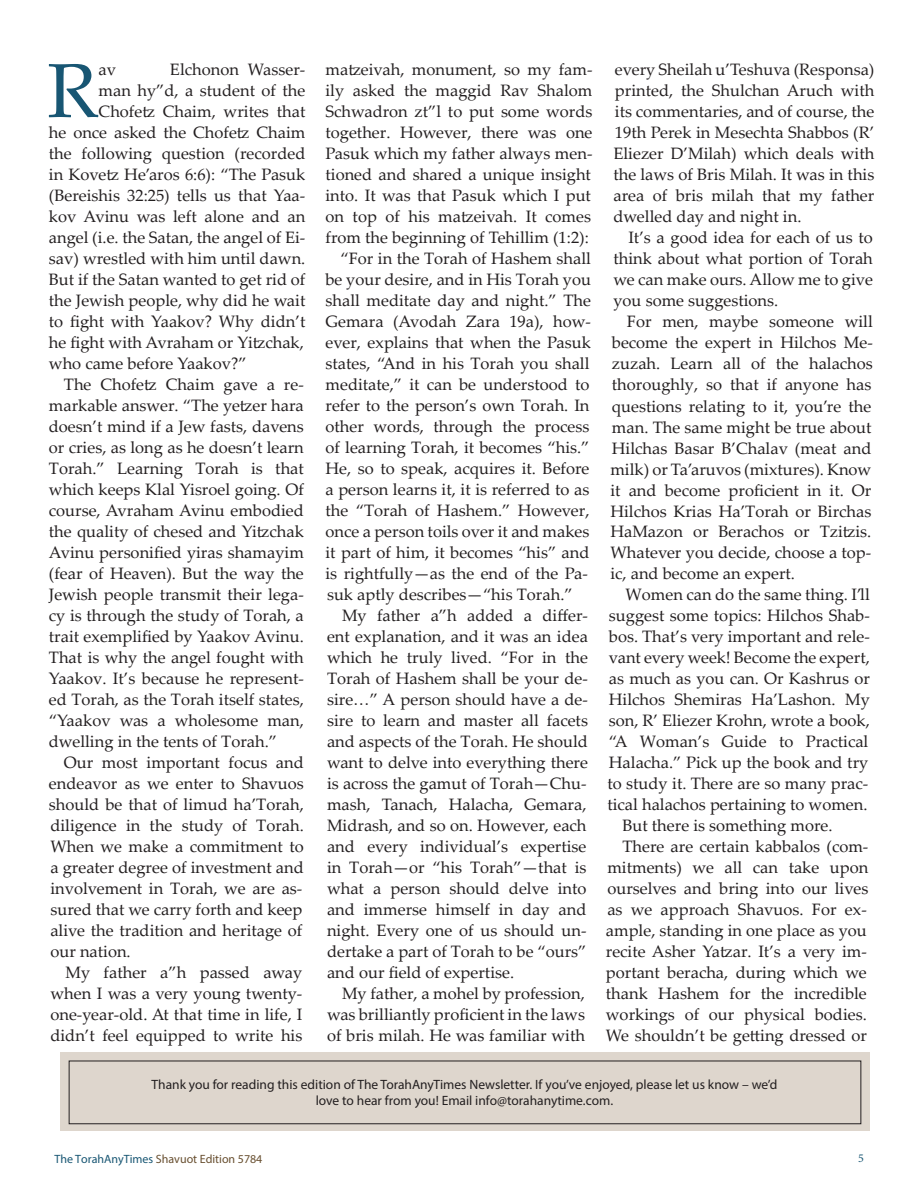
<style>
.page{position:relative;width:918px;height:1188px;background:#fff}
.page>*{position:absolute;margin:0;border:0;box-sizing:border-box;transform-origin:0 0}
.Paragraph_First{font:76.8px "Palatino Linotype";color:#185673}
.Paragraph_Indented{font:16.5px/21px "Palatino Linotype";color:#231f20;text-align:justify}
.Paragraph_First-2{font:16.5px "Palatino Linotype";color:#231f20}
.t1{font:13.5px/16.2px "Myriad Pro";color:#231f20;text-align:center}
.t2{font:12px "Myriad Pro";color:#684f30}
.t3{font:12px "Minion Pro";color:#185673}
.s1{color:#185673}
</style>
<div class="page">
<div style="left:60px;top:1053px;width:810px;height:78px;background:#ded6cd"></div>
<div style="left:69px;top:1061px;width:792px;height:63px;border:1px solid #231f20"></div>
<p class="Paragraph_First" style="left:47px;top:36px;width:53px">R</p>
<p class="Paragraph_First-2" style="left:99px;top:58px;width:19px">av</p>
<p class="Paragraph_First-2" style="left:170px;top:58px;width:137px">Elchonon Wasser-</p>
<p class="Paragraph_First-2" style="left:99px;top:79px;width:208px">man hy”d, a student of the</p>
<p class="Paragraph_First-2" style="left:99px;top:100px;width:208px">Chofetz Chaim, writes that</p>
<p class="Paragraph_First-2" style="left:49px;top:121px;width:258px">he once asked the Chofetz Chaim</p>
<p class="Paragraph_First-2" style="left:49px;top:142px;width:258px">the following question (recorded</p>
<p class="Paragraph_First-2" style="left:49px;top:163px;width:258px">in Kovetz He’aros 6:6): “The Pasuk</p>
<p class="Paragraph_First-2" style="left:49px;top:184px;width:258px">(Bereishis 32:25) tells us that Yaa-</p>
<p class="Paragraph_First-2" style="left:49px;top:205px;width:258px">kov Avinu was left alone and an</p>
<p class="Paragraph_First-2" style="left:49px;top:226px;width:258px">angel (i.e. the Satan, the angel of Ei-</p>
<p class="Paragraph_First-2" style="left:49px;top:247px;width:258px">sav) wrestled with him until dawn.</p>
<p class="Paragraph_First-2" style="left:49px;top:268px;width:258px">But if the Satan wanted to get rid of</p>
<p class="Paragraph_First-2" style="left:49px;top:289px;width:258px">the Jewish people, why did he wait</p>
<p class="Paragraph_First-2" style="left:49px;top:310px;width:258px">to fight with Yaakov? Why didn’t</p>
<p class="Paragraph_First-2" style="left:49px;top:331px;width:256px">he fight with Avraham or Yitzchak,</p>
<p class="Paragraph_First-2" style="left:49px;top:352px;width:199px">who came before Yaakov?”</p>
<p class="Paragraph_Indented" style="left:49px;top:373px;width:257px;text-indent:15px">The Chofetz Chaim gave a re&shy;markable answer. “The yetzer hara doesn’t mind if a Jew fasts, davens or cries, as long as he doesn’t learn Torah.” Learning Torah is that which keeps Klal Yisroel going. Of course, Avraham Avinu embodied the quality of chesed and Yitzchak Avinu personified yiras shamayim (fear of Heaven). But the way the Jewish people transmit their lega&shy;cy is through the study of Torah, a trait exemplified by Yaakov Avinu.<br>That is why the angel fought with Yaakov. It’s because he represent&shy;ed Torah, as the Torah itself states, “Yaakov was a wholesome man, dwelling in the tents of Torah.”</p>
<p class="Paragraph_Indented" style="left:49px;top:751px;width:257px;text-indent:15px">Our most important focus and endeavor as we enter to Shavuos should be that of limud ha’Torah, diligence in the study of Torah.<br>When we make a commitment to a greater degree of investment and involvement in Torah, we are as&shy;sured that we carry forth and keep alive the tradition and heritage of our nation.</p>
<p class="Paragraph_Indented" style="left:50px;top:961px;width:254px;text-indent:15px">My father a”h passed away when I was a very young twenty&shy;one-year-old. At that time in life, I didn’t feel equipped to write his</p>
<p class="Paragraph_Indented" style="left:326px;top:58px;width:269px">matzeivah, monument, so my fam&shy;ily asked the maggid Rav Shalom Schwadron zt”l to put some words together. However, there was one Pasuk which my father always men&shy;tioned and shared a unique insight into. It was that Pasuk which I put on top of his matzeivah. It comes from the beginning of Tehillim (1:2):</p>
<p class="Paragraph_Indented" style="left:326px;top:248px;width:267px;text-align:left;text-indent:15px">“For in the Torah of Hashem shall be your desire, and in His Torah you shall meditate day and night.” The Gemara (Avodah Zara 19a), how&shy;ever, explains that when the Pasuk states, “And in his Torah you shall meditate,” it can be understood to refer to the person’s own Torah. In other words, through the process of learning Torah, it becomes “his.” He, so to speak, acquires it. Before a person learns it, it is referred to as the “Torah of Hashem.” However, once a person toils over it and makes it part of him, it becomes “his” and is rightfully—as the end of the Pa&shy;suk aptly describes—“his Torah.”</p>
<p class="Paragraph_Indented" style="left:327px;top:605px;width:263px;text-indent:15px">My father a”h added a differ&shy;ent explanation, and it was an idea which he truly lived. “For in the Torah of Hashem shall be your de&shy;sire…” A person should have a de&shy;sire to learn and master all facets and aspects of the Torah. He should want to delve into everything there is across the gamut of Torah—Chu&shy;mash, Tanach, Halacha, Gemara, Midrash, and so on. However, each and every individual’s expertise in Torah—or “his Torah”—that is what a person should delve into and immerse himself in day and night. Every one of us should un&shy;dertake a part of Torah to be “ours” and our field of expertise.</p>
<p class="Paragraph_Indented" style="left:327px;top:983px;width:260px;text-indent:15px">My father, a mohel by profession, was brilliantly proficient in the laws of bris milah. He was familiar with</p>
<p class="Paragraph_Indented" style="left:613px;top:59px;width:263px">every Sheilah u’Teshuva (Responsa) printed, the Shulchan Aruch with its commentaries, and of course, the 19th Perek in Mesechta Shabbos (R’ Eliezer D’Milah) which deals with the laws of Bris Milah. It was in this area of bris milah that my father dwelled day and night in.</p>
<p class="Paragraph_Indented" style="left:613px;top:227px;width:261px;text-indent:15px">It’s a good idea for each of us to think about what portion of Torah we can make ours. Allow me to give you some suggestions.</p>
<p class="Paragraph_Indented" style="left:610px;top:311px;width:264px;text-indent:17px">For men, maybe someone will become the expert in Hilchos Me&shy;zuzah. Learn all of the halachos thoroughly, so that if anyone has questions relating to it, you’re the man. The same might be true about Hilchas Basar B’Chalav (meat and milk) or Ta’aruvos (mixtures). Know it and become proficient in it. Or Hilchos Krias Ha’Torah or Birchas HaMazon or Berachos or Tzitzis.<br>Whatever you decide, choose a top&shy;ic, and become an expert.</p>
<p class="Paragraph_Indented" style="left:607px;top:583px;width:264px;text-indent:18px">Women can do the same thing. I’ll suggest some topics: Hilchos Shab&shy;bos. That’s very important and rele&shy;vant every week! Become the expert, as much as you can. Or Kashrus or Hilchos Shemiras Ha’Lashon. My son, R’ Eliezer Krohn, wrote a book, “A Woman’s Guide to Practical Halacha.” Pick up the book and try to study it. There are so many prac&shy;tical halachos pertaining to women.</p>
<p class="Paragraph_Indented" style="left:622px;top:814px;width:212px">But there is something more.</p>
<p class="Paragraph_Indented" style="left:606px;top:835px;width:264px;text-indent:16px">There are certain kabbalos (com&shy;mitments) we all can take upon ourselves and bring into our lives as we approach Shavuos. For ex&shy;ample, standing in one place as you recite Asher Yatzar. It’s a very im&shy;portant beracha, during which we thank Hashem for the incredible workings of our physical bodies.<br>We shouldn’t be getting dressed or</p>
<p class="t1" style="left:152px;top:1076px;width:627px">Thank you for reading this edition of The TorahAnyTimes Newsletter. If you’ve enjoyed, please let us know – we’d love to hear from you! Email info@torahanytime.com.</p>
<p class="t2" style="left:55px;top:1151px;width:209px"><span class="s1">The TorahAnyTimes</span> Shavuot Edition 5784</p>
<p class="t3" style="left:858px;top:1150px;width:7px">5</p>
</div>
